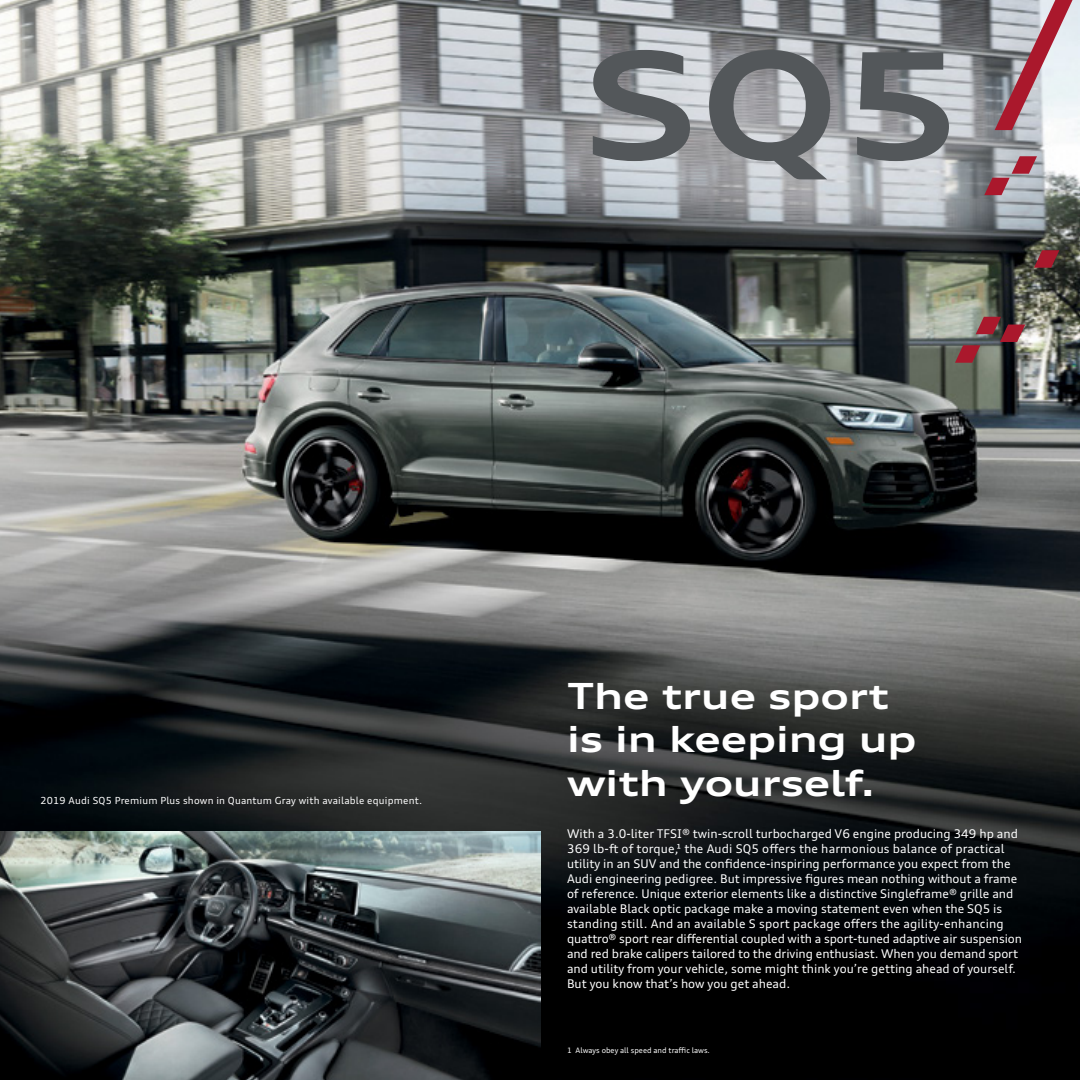
<style>
.page{position:relative;width:1080px;height:1080px;background:#fff}
.page>*{position:absolute;margin:0;border:0;box-sizing:border-box;transform-origin:0 0}
.t1{font:700 expanded 147px "Audi Type";color:#53575a}
.t2{font:700 expanded 36px/43.5px "Audi Type";color:#fff}
.t3{font:12px/15px "Audi Type";color:#fff}
.t4{font:9.75px "Audi Type";letter-spacing:.02em;color:#fff}
.t5{font:7.5px "Audi Type";color:#fff}
</style>
<div class="page">
<img style="left:0;top:0;width:1080px;height:1080px">
<img style="left:0;top:831px;width:540px;height:249px">
<svg style="left:955px;top:317px;width:70px;height:46px;background:#7c5859"></svg>
<svg style="left:1034px;top:250px;width:25px;height:18px"></svg>
<svg style="left:995px;top:0;width:84px;height:130px;background:#c1a8b1"></svg>
<svg style="left:984px;top:156px;width:53px;height:39px;background:#a57f89"></svg>
<h1 class="t1" style="left:583px;top:15px;width:382px">SQ5</h1>
<p class="t4" style="left:40px;top:795px;width:383px">2019 Audi SQ5 Premium Plus shown in Quantum Gray with available equipment.</p>
<h2 class="t2" style="left:567px;top:674px;width:351px">The true sport is in keeping up with yourself.</h2>
<p class="t3" style="left:567px;top:826px;width:456px">With a 3.0-liter TFSI® twin-scroll turbocharged V6 engine producing 349 hp and 369 lb-ft of torque,¹ the Audi SQ5 offers the harmonious balance of practical utility in an SUV and the confidence-inspiring performance you expect from the Audi engineering pedigree. But impressive figures mean nothing without a frame of reference. Unique exterior elements like a distinctive Singleframe® grille and available Black optic package make a moving statement even when the SQ5 is standing still. And an available S sport package offers the agility-enhancing quattro® sport rear differential coupled with a sport-tuned adaptive air suspension and red brake calipers tailored to the driving enthusiast. When you demand sport and utility from your vehicle, some might think you’re getting ahead of yourself.<br>But you know that’s how you get ahead.</p>
<p class="t5" style="left:567px;top:1046px;width:144px">1 Always obey all speed and traffic laws.</p>
</div>
